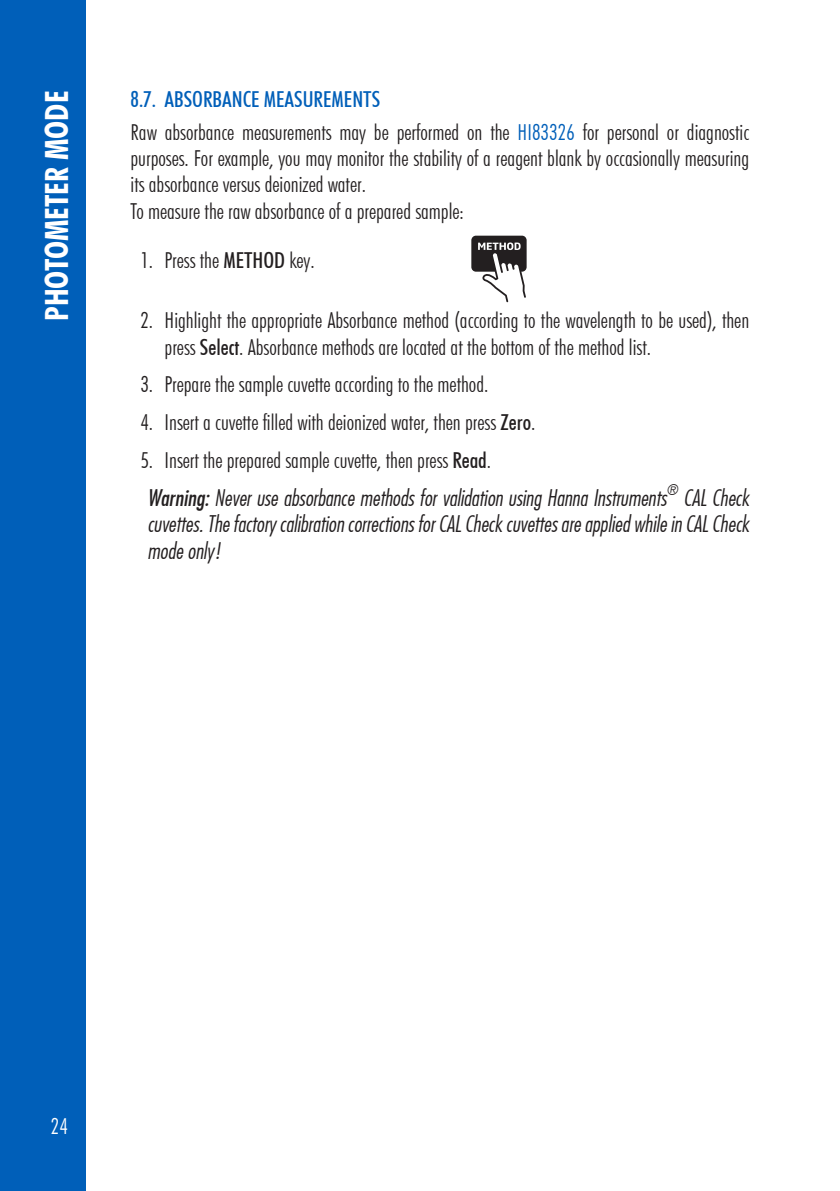
<style>
.page{position:relative;width:840px;height:1191px;background:#fff}
.page>*{position:absolute;margin:0;border:0;box-sizing:border-box;transform-origin:0 0}
.t1{font:700 condensed 32px "Futura BT";color:#fff}
.t2{font:300 condensed 22px/26.4px "Futura BT";color:#231f20}
.t3{font:22px/26.4px "Futura Lt Cn BT Italic";color:#231f20;text-align:justify}
.t4{font:300 condensed 22px "Futura BT";color:#fff}
.t5{font:14.4px "Futura Lt Cn BT Italic";color:#231f20}
.s1{font-weight:500;color:#005fb9}
.s2{color:#005fb9}
.s3{font-weight:500}
.s4{font-family:"Futura Md Cn BT Italic"}
</style>
<div class="page">
<div style="left:0;top:0;width:85px;height:1191px;background:#005fb9"></div>
<svg style="left:471px;top:236px;width:55px;height:66px"></svg>
<h1 class="t1" style="left:37px;top:321px;width:231px;rotate:-90deg">PHOTOMETER MODE</h1>
<p class="t2" style="left:130px;top:83px;width:619px;line-height:32px"><span class="s1">8.7. ABSORBANCE MEASUREMENTS<br></span>Raw absorbance measurements may be performed on the <span class="s2">HI83326</span> for personal or diagnostic</p>
<p class="t2" style="left:130px;top:145px;width:619px">purposes. For example, you may monitor the stability of a reagent blank by occasionally measuring its absorbance versus deionized water.<br>To measure the raw absorbance of a prepared sample:</p>
<p class="t2" style="left:140px;top:247px;width:176px">1. Press the <span class="s3">METHOD</span> key.</p>
<p class="t2" style="left:164px;top:307px;width:585px;text-indent:-24px">2. Highlight the appropriate Absorbance method (according to the wavelength to be used), then press <span class="s3">Select</span>. Absorbance methods are located at the bottom of the method list.</p>
<p class="t2" style="left:140px;top:371px;width:349px">3. Prepare the sample cuvette according to the method.</p>
<p class="t2" style="left:140px;top:409px;width:396px">4. Insert a cuvette filled with deionized water, then press <span class="s3">Zero</span>.</p>
<p class="t2" style="left:140px;top:447px;width:352px">5. Insert the prepared sample cuvette, then press <span class="s3">Read</span>.</p>
<p class="t3" style="left:147px;top:484px;width:520px"><span class="s4">Warning:</span> Never use absorbance methods for validation using Hanna Instruments</p>
<p class="t5" style="left:666px;top:480px;width:13px">®</p>
<p class="t3" style="left:147px;top:484px;width:602px;text-indent:535px">CAL Check cuvettes. The factory calibration corrections for CAL Check cuvettes are applied while in CAL Check mode only!</p>
<p class="t4" style="left:51px;top:1113px;width:19px">24</p>
</div>
